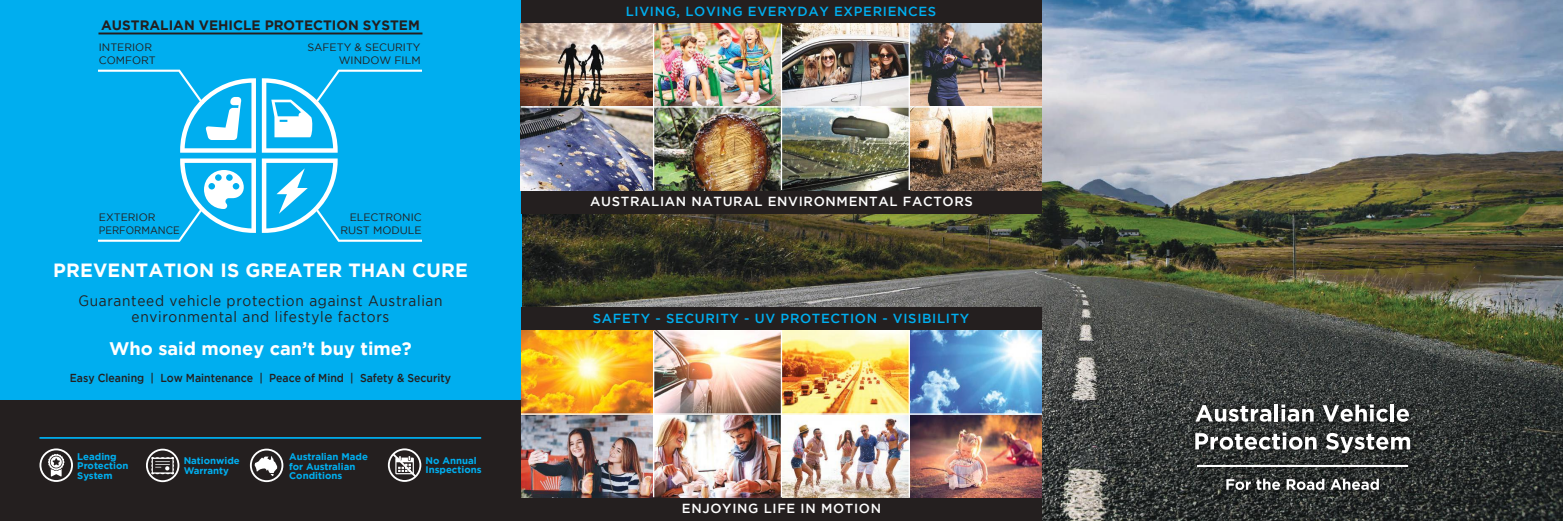
<style>
.page{position:relative;width:1563px;height:521px;background:#fff}
.page>*{position:absolute;margin:0;border:0;box-sizing:border-box;transform-origin:0 0}
.t1{font:700 19.07px "Gotham";letter-spacing:.01em;color:#fff}
.t2{font:700 18.2px "Gotham";color:#fff}
.t3{font:14.96px/16.4px "Gotham";letter-spacing:.05em;color:#241f1f;text-align:center;scale:.91 1}
.t4{font:700 13.56px "Gotham";color:#241f1f}
.t5{font:500 13.12px "Gotham";letter-spacing:.05em;color:#00aeef}
.t6{font:500 13.12px "Gotham";letter-spacing:.05em;color:#fff}
.t7{font:500 11.55px "Gotham";color:#241f1f;scale:.91 1}
.t8{font:10.67px/12.9px "Gotham";color:#241f1f;text-align:right}
.t9{font:700 9.62px/9.6px "Gotham";color:#00aeef}
</style>
<div class="page">
<img style="left:522px;top:0;width:1041px;height:521px">
<div style="left:0;top:0;width:522px;height:521px;background:#00aeef"></div>
<img style="left:1185px;top:394px;width:235px;height:69px">
<svg style="left:1195px;top:405px;width:76px;height:17px"></svg>
<hr style="left:1274px;top:404px;width:4px;height:17px;background:#fff">
<svg style="left:1281px;top:404px;width:32px;height:18px"></svg>
<svg style="left:1322px;top:404px;width:66px;height:18px"></svg>
<hr style="left:1390px;top:404px;width:4px;height:17px;background:#fff">
<svg style="left:1396px;top:409px;width:13px;height:13px"></svg>
<svg style="left:1195px;top:432px;width:121px;height:18px"></svg>
<svg style="left:1326px;top:433px;width:84px;height:20px"></svg>
<img style="left:1186px;top:454px;width:232px;height:23px">
<hr style="left:1197px;top:465px;width:211px;height:2px;background:#fff">
<hr style="left:98px;top:33px;width:324px;height:1px;background:#241f1f">
<svg style="left:262px;top:70px;width:160px;height:172px"></svg>
<svg style="left:98px;top:70px;width:158px;height:172px"></svg>
<div style="left:0;top:401px;width:521px;height:120px;background:#241f1f"></div>
<hr style="left:39px;top:437px;width:442px;height:2px;background:#00aeef">
<svg style="left:40px;top:448px;width:33px;height:34px"></svg>
<svg style="left:250px;top:449px;width:33px;height:33px"></svg>
<svg style="left:146px;top:449px;width:33px;height:33px"></svg>
<svg style="left:388px;top:448px;width:33px;height:34px"></svg>
<img style="left:1216px;top:468px;width:173px;height:32px">
<svg style="left:1226px;top:479px;width:24px;height:11px"></svg>
<svg style="left:1256px;top:479px;width:24px;height:11px"></svg>
<svg style="left:1286px;top:479px;width:38px;height:11px"></svg>
<svg style="left:1330px;top:479px;width:49px;height:11px"></svg>
<div style="left:521px;top:497px;width:521px;height:24px;background:#241f1f"></div>
<img style="left:521px;top:409px;width:521px;height:88px">
<div style="left:521px;top:0;width:521px;height:102px;background:#241f1f"></div>
<img style="left:521px;top:24px;width:521px;height:166px">
<div style="left:521px;top:190px;width:521px;height:24px;background:#241f1f"></div>
<img style="left:521px;top:307px;width:521px;height:102px">
<hr style="left:521px;top:413px;width:521px;height:2px;background:#fff">
<hr style="left:653px;top:331px;width:1px;height:166px;background:#fff">
<hr style="left:781px;top:331px;width:1px;height:166px;background:#fff">
<hr style="left:908px;top:331px;width:2px;height:166px;background:#fff">
<hr style="left:521px;top:106px;width:521px;height:2px;background:#fff">
<hr style="left:653px;top:24px;width:1px;height:166px;background:#fff">
<hr style="left:781px;top:24px;width:1px;height:166px;background:#fff">
<hr style="left:908px;top:24px;width:2px;height:166px;background:#fff">
<h3 class="t4" style="left:101px;top:17px;width:320px">AUSTRALIAN VEHICLE PROTECTION SYSTEM</h3>
<p class="t8" style="left:99px;top:41px;width:58px;text-align:left">INTERIOR<br>COMFORT</p>
<p class="t8" style="left:99px;top:211px;width:82px;text-align:left">EXTERIOR<br>PERFORMANCE</p>
<p class="t8" style="left:307px;top:41px;width:115px">SAFETY &amp; SECURITY<br>WINDOW FILM</p>
<p class="t8" style="left:340px;top:211px;width:83px">ELECTRONIC<br>RUST MODULE</p>
<h1 class="t1" style="left:53px;top:260px;width:416px">PREVENTATION IS GREATER THAN CURE</h1>
<h3 class="t3" style="left:78px;top:292px;width:402px">Guaranteed vehicle protection against Australian environmental and lifestyle factors</h3>
<h2 class="t2" style="left:109px;top:338px;width:304px">Who said money can’t buy time?</h2>
<p class="t7" style="left:70px;top:371px;width:420px">Easy Cleaning | Low Maintenance | Peace of Mind | Safety &amp; Security</p>
<p class="t9" style="left:77px;top:451px;width:53px">Leading<br>Protection<br>System</p>
<p class="t9" style="left:289px;top:451px;width:80px">Australian Made for Australian<br>Conditions</p>
<p class="t9" style="left:184px;top:456px;width:58px">Nationwide<br>Warranty</p>
<p class="t9" style="left:425px;top:455px;width:58px">No Annual<br>Inspections</p>
<h3 class="t5" style="left:626px;top:4px;width:312px">LIVING, LOVING EVERYDAY EXPERIENCES</h3>
<h3 class="t6" style="left:590px;top:194px;width:384px">AUSTRALIAN NATURAL ENVIRONMENTAL FACTORS</h3>
<h3 class="t5" style="left:593px;top:311px;width:378px">SAFETY - SECURITY - UV PROTECTION - VISIBILITY</h3>
<h3 class="t6" style="left:682px;top:501px;width:201px">ENJOYING LIFE IN MOTION</h3>
</div>
